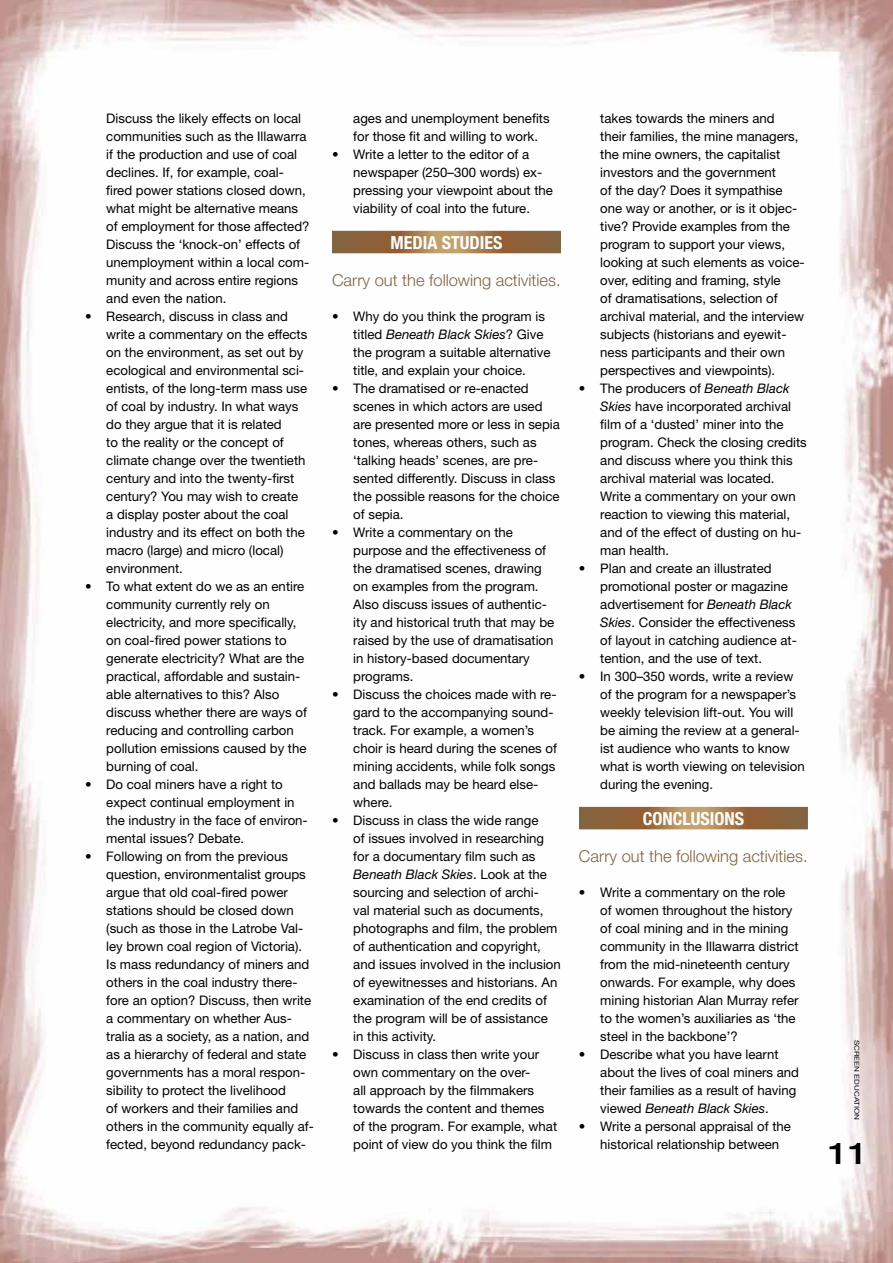
<style>
.page{position:relative;width:893px;height:1263px;background:#fff}
.page>*{position:absolute;margin:0;border:0;box-sizing:border-box;transform-origin:0 0}
.t1{font:500 30px "Helvetica Neue";color:#000;scale:1.2 1}
.t2{font:700 condensed 18px "Helvetica Neue";color:#fff}
.t3{font:300 16.5px "Helvetica Neue";color:#826440}
.t4{font:13.2px/18px "Helvetica Neue";color:#000}
.t5{font:6.75px "Helvetica Neue";color:#000;scale:1.2 1}
.s1{font-style:italic}
</style>
<div class="page">
<img style="left:0;top:0;width:893px;height:1263px">
<svg style="left:332px;top:231px;width:229px;height:22px"></svg>
<svg style="left:579px;top:807px;width:229px;height:22px"></svg>
<p class="t4" style="left:106px;top:109px;width:205px">Discuss the likely effects on local communities such as the Illawarra if the production and use of coal declines. If, for example, coal&shy;fired power stations closed down, what might be alternative means of employment for those affected?<br>Discuss the ‘knock-on’ effects of unemployment within a local com&shy;munity and across entire regions and even the nation.</p>
<p class="t4" style="left:106px;top:307px;width:202px;text-indent:-21px">• Research, discuss in class and write a commentary on the effects on the environment, as set out by ecological and environmental sci&shy;entists, of the long-term mass use of coal by industry. In what ways do they argue that it is related<br>to the reality or the concept of climate change over the twentieth century and into the twenty-first century? You may wish to create a display poster about the coal industry and its effect on both the macro (large) and micro (local) environment.</p>
<p class="t4" style="left:106px;top:577px;width:202px;text-indent:-21px">• To what extent do we as an entire community currently rely on electricity, and more specifically, on coal-fired power stations to generate electricity? What are the practical, affordable and sustain&shy;able alternatives to this? Also discuss whether there are ways of reducing and controlling carbon pollution emissions caused by the burning of coal.</p>
<p class="t4" style="left:106px;top:775px;width:203px;text-indent:-21px">• Do coal miners have a right to expect continual employment in the industry in the face of environ&shy;mental issues? Debate.</p>
<p class="t4" style="left:106px;top:847px;width:209px;text-indent:-21px">• Following on from the previous question, environmentalist groups argue that old coal-fired power stations should be closed down (such as those in the Latrobe Val&shy;ley brown coal region of Victoria).<br>Is mass redundancy of miners and others in the coal industry there&shy;fore an option? Discuss, then write a commentary on whether Aus&shy;tralia as a society, as a nation, and as a hierarchy of federal and state governments has a moral respon&shy;sibility to protect the livelihood<br>of workers and their families and others in the community equally af&shy;fected, beyond redundancy pack-</p>
<p class="t4" style="left:353px;top:109px;width:198px">ages and unemployment benefits for those fit and willing to work.</p>
<p class="t4" style="left:353px;top:145px;width:201px;text-indent:-21px">• Write a letter to the editor of a newspaper (250–300 words) ex&shy;pressing your viewpoint about the viability of coal into the future.</p>
<h2 class="t2" style="left:390px;top:232px;width:113px">MEDIA STUDIES</h2>
<p class="t3" style="left:332px;top:270px;width:230px">Carry out the following activities.</p>
<p class="t4" style="left:353px;top:307px;width:199px;text-indent:-21px">• Why do you think the program is titled <span class="s1">Beneath Black Skies</span>? Give the program a suitable alternative title, and explain your choice.</p>
<p class="t4" style="left:353px;top:379px;width:208px;text-indent:-21px">• The dramatised or re-enacted scenes in which actors are used are presented more or less in sepia tones, whereas others, such as ‘talking heads’ scenes, are pre&shy;sented differently. Discuss in class the possible reasons for the choice of sepia.</p>
<p class="t4" style="left:353px;top:523px;width:202px;text-indent:-21px">• Write a commentary on the purpose and the effectiveness of the dramatised scenes, drawing on examples from the program.<br>Also discuss issues of authentic&shy;ity and historical truth that may be raised by the use of dramatisation in history-based documentary programs.</p>
<p class="t4" style="left:353px;top:685px;width:205px;text-indent:-21px">• Discuss the choices made with re&shy;gard to the accompanying sound&shy;track. For example, a women’s choir is heard during the scenes of mining accidents, while folk songs and ballads may be heard else&shy;where.</p>
<p class="t4" style="left:353px;top:811px;width:209px;text-indent:-21px">• Discuss in class the wide range<br>of issues involved in researching for a documentary film such as<br><span class="s1">Beneath Black Skies</span>. Look at the sourcing and selection of archi-<br>val material such as documents, photographs and film, the problem of authentication and copyright, and issues involved in the inclusion of eyewitnesses and historians. An examination of the end credits of the program will be of assistance in this activity.</p>
<p class="t4" style="left:353px;top:1045px;width:205px;text-indent:-21px">• Discuss in class then write your own commentary on the over-<br>all approach by the filmmakers towards the content and themes of the program. For example, what point of view do you think the film</p>
<p class="t4" style="left:600px;top:109px;width:206px">takes towards the miners and<br>their families, the mine managers, the mine owners, the capitalist investors and the government<br>of the day? Does it sympathise one way or another, or is it objec&shy;tive? Provide examples from the program to support your views, looking at such elements as voice&shy;over, editing and framing, style<br>of dramatisations, selection of archival material, and the interview subjects (historians and eyewit&shy;ness participants and their own perspectives and viewpoints).</p>
<p class="t4" style="left:600px;top:379px;width:208px;text-indent:-21px">• The producers of <span class="s1">Beneath Black<br>Skies</span> have incorporated archival film of a ‘dusted’ miner into the program. Check the closing credits and discuss where you think this archival material was located.<br>Write a commentary on your own reaction to viewing this material, and of the effect of dusting on hu&shy;man health.</p>
<p class="t4" style="left:600px;top:559px;width:198px;text-indent:-21px">• Plan and create an illustrated promotional poster or magazine advertisement for <span class="s1">Beneath Black<br>Skies</span>. Consider the effectiveness of layout in catching audience at&shy;tention, and the use of text.</p>
<p class="t4" style="left:600px;top:667px;width:206px;text-indent:-21px">• In 300–350 words, write a review of the program for a newspaper’s weekly television lift-out. You will be aiming the review at a general&shy;ist audience who wants to know what is worth viewing on television during the evening.</p>
<h2 class="t2" style="left:643px;top:808px;width:103px">CONCLUSIONS</h2>
<p class="t3" style="left:579px;top:846px;width:230px">Carry out the following activities.</p>
<p class="t4" style="left:600px;top:883px;width:200px;text-indent:-21px">• Write a commentary on the role of women throughout the history of coal mining and in the mining community in the Illawarra district from the mid-nineteenth century onwards. For example, why does mining historian Alan Murray refer to the women’s auxiliaries as ‘the steel in the backbone’?</p>
<p class="t4" style="left:600px;top:1045px;width:200px;text-indent:-21px">• Describe what you have learnt about the lives of coal miners and their families as a result of having viewed <span class="s1">Beneath Black Skies</span>.</p>
<p class="t4" style="left:600px;top:1117px;width:192px;text-indent:-21px">• Write a personal appraisal of the historical relationship between</p>
<p class="t5" style="left:861px;top:1039px;width:68px;rotate:90deg">SCREEN EDUCATION</p>
<h1 class="t1" style="left:828px;top:1135px;width:35px">11</h1>
</div>
